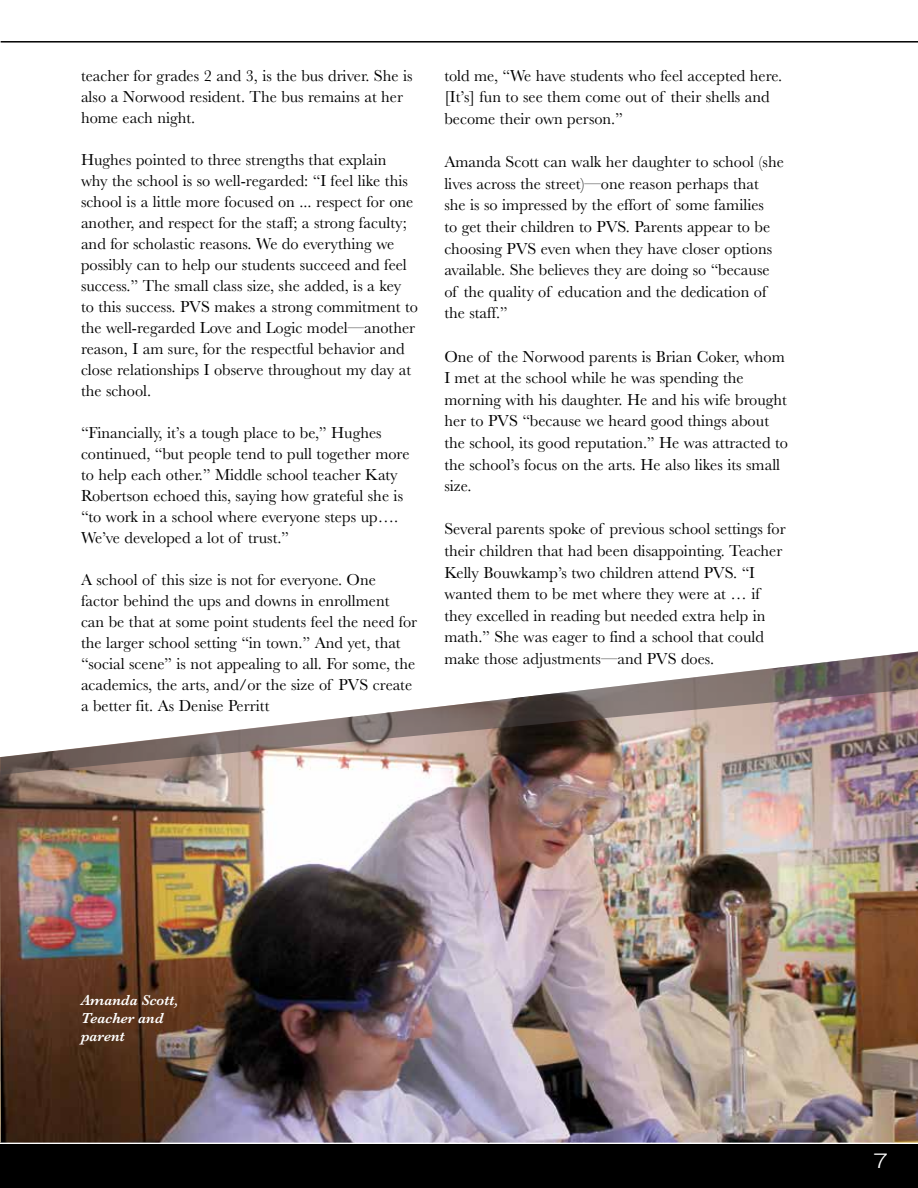
<style>
.page{position:relative;width:918px;height:1188px;background:#fff}
.page>*{position:absolute;margin:0;border:0;box-sizing:border-box;transform-origin:0 0}
.t1{font:300 expanded 21px "Akzidenz Grotesk BE";color:#fff}
.t2{font:16.5px/21px "Baskerville";color:#000}
.t3{font:italic 600 15px/18px "Baskerville";color:#fff}
</style>
<div class="page">
<div style="left:0;top:1144px;width:918px;height:44px;background:#000"></div>
<hr style="left:1px;top:41px;width:917px;height:2px;background:#000">
<img style="left:0;top:757px;width:918px;height:386px">
<img style="left:0;top:852px;width:1px;height:291px">
<img style="left:1px;top:651px;width:917px;height:124px">
<p class="t2" style="left:81px;top:65px;width:333px">teacher for grades 2 and 3, is the bus driver. She is also a Norwood resident. The bus remains at her home each night.</p>
<p class="t2" style="left:81px;top:149px;width:339px">Hughes pointed to three strengths that explain<br>why the school is so well-regarded: “I feel like this school is a little more focused on ... respect for one another, and respect for the staff; a strong faculty; and for scholastic reasons. We do everything we possibly can to help our students succeed and feel success.” The small class size, she added, is a key to this success. PVS makes a strong commitment to the well-regarded Love and Logic model—another reason, I am sure, for the respectful behavior and close relationships I observe throughout my day at the school.</p>
<p class="t2" style="left:81px;top:422px;width:330px">“Financially, it’s a tough place to be,” Hughes continued, “but people tend to pull together more to help each other.” Middle school teacher Katy Robertson echoed this, saying how grateful she is “to work in a school where everyone steps up….<br>We’ve developed a lot of trust.”</p>
<p class="t2" style="left:81px;top:569px;width:338px">A school of this size is not for everyone. One factor behind the ups and downs in enrollment<br>can be that at some point students feel the need for the larger school setting “in town.” And yet, that “social scene” is not appealing to all. For some, the academics, the arts, and/or the size of PVS create a better fit. As Denise Perritt</p>
<p class="t2" style="left:444px;top:65px;width:339px;line-height:21.6px">told me, “We have students who feel accepted here. [It’s] fun to see them come out of their shells and become their own person.”</p>
<p class="t2" style="left:444px;top:151px;width:341px;line-height:21.6px">Amanda Scott can walk her daughter to school (she lives across the street)—one reason perhaps that she is so impressed by the effort of some families<br>to get their children to PVS. Parents appear to be choosing PVS even when they have closer options available. She believes they are doing so “because of the quality of education and the dedication of the staff.”</p>
<p class="t2" style="left:444px;top:346px;width:345px;line-height:21.6px">One of the Norwood parents is Brian Coker, whom I met at the school while he was spending the morning with his daughter. He and his wife brought her to PVS “because we heard good things about the school, its good reputation.” He was attracted to the school’s focus on the arts. He also likes its small size.</p>
<p class="t2" style="left:444px;top:519px;width:343px;line-height:21.6px">Several parents spoke of previous school settings for their children that had been disappointing. Teacher Kelly Bouwkamp’s two children attend PVS. “I wanted them to be met where they were at … if they excelled in reading but needed extra help in math.” She was eager to find a school that could make those adjustments—and PVS does.</p>
<p class="t3" style="left:81px;top:991px;width:99px">Amanda Scott,<br>Teacher and parent</p>
<p class="t1" style="left:873px;top:1149px;width:17px">7</p>
</div>
